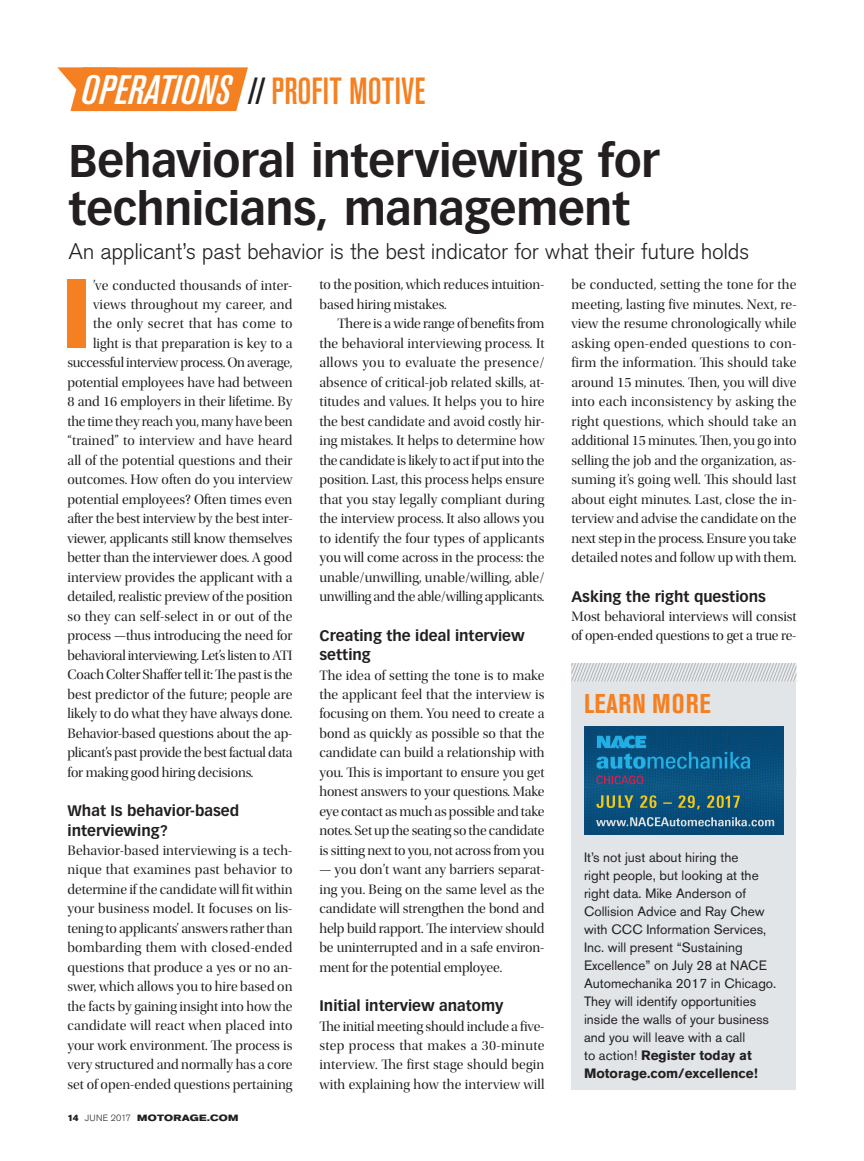
<style>
.page{position:relative;width:864px;height:1161px;background:#fff}
.page>*{position:absolute;margin:0;border:0;box-sizing:border-box;transform-origin:0 0}
.t1{font:900 96.45px "Vectora LT Std";color:#f58021}
.t2{font:700 45px/48px "Vectora LT Std";letter-spacing:-.01em;color:#231f20}
.t3{font:500 condensed 37.5px "Akzidenz Grotesk BE";letter-spacing:.01em;color:#f58021}
.t4{font:700 condensed 27px "Akzidenz Grotesk BE";letter-spacing:.035em;color:#f58021}
.t5{font:300 22.5px "Akzidenz Grotesk BE";letter-spacing:-.015em;color:#231f20}
.t6{font:700 15px/19.5px "Vectora LT Std";color:#231f20}
.t7{font:14.25px/19.5px "Utopia Std Disp";letter-spacing:-.005em;color:#231f20;text-align:justify}
.t8{font:14.25px "Utopia Std Disp";letter-spacing:.015em;color:#231f20}
.t9{font:14.25px "Utopia Std Disp";letter-spacing:.02em;color:#231f20}
.t10{font:13.5px/18px "Akzidenz Grotesk BE";color:#231f20}
.t11{font:700 expanded 9px "Akzidenz Grotesk BE";letter-spacing:.03em;color:#231f20}
.s1{font-style:italic;font-size:40.8px;color:#fff}
.s2{color:#231f20}
.s3{font-family:"Akzidenz Grotesk BE Super";font-weight:400;font-stretch:normal}
.s4{font-weight:300;font-stretch:normal}
.s5{font-weight:700}
</style>
<div class="page">
<svg style="left:57px;top:67px;width:191px;height:44px;background:#f68d38"></svg>
<div style="left:572px;top:663px;width:224px;height:427px;background:#e1e5e7"></div>
<svg style="left:572px;top:663px;width:225px;height:18px"></svg>
<img style="left:584px;top:726px;width:200px;height:109px">
<h3 class="t3" style="left:81px;top:77px;width:346px"><span class="s1">OPERATIONS</span> <span class="s2">//</span> PROFIT MOTIVE</h3>
<h2 class="t2" style="left:69px;top:139px;width:592px">Behavioral interviewing for technicians, management</h2>
<h3 class="t5" style="left:69px;top:243px;width:682px">An applicant’s past behavior is the best indicator for what their future holds</h3>
<h1 class="t1" style="left:61px;top:273px;width:34px">I</h1>
<p class="t7" style="left:93px;top:276px;width:201px">’ve conducted thousands of inter-</p>
<p class="t8" style="left:93px;top:298px;width:201px">views throughout my career, and</p>
<p class="t9" style="left:93px;top:318px;width:201px">the only secret that has come to</p>
<p class="t7" style="left:93px;top:335px;width:201px">light is that preparation is key to a</p>
<p class="t7" style="left:68px;top:354px;width:226px">successful interview process. On average,</p>
<p class="t7" style="left:68px;top:374px;width:227px">potential employees have had between</p>
<p class="t7" style="left:68px;top:393px;width:227px">8 and 16 employers in their lifetime. By</p>
<p class="t7" style="left:68px;top:413px;width:227px">the time they reach you, many have been</p>
<p class="t7" style="left:68px;top:432px;width:227px">“trained” to interview and have heard</p>
<p class="t7" style="left:68px;top:452px;width:227px">all of the potential questions and their</p>
<p class="t7" style="left:68px;top:471px;width:227px">outcomes. How often do you interview</p>
<p class="t7" style="left:68px;top:491px;width:227px">potential employees? Often times even</p>
<p class="t7" style="left:68px;top:510px;width:227px">after the best interview by the best inter-</p>
<p class="t7" style="left:68px;top:530px;width:227px">viewer, applicants still know themselves</p>
<p class="t7" style="left:68px;top:549px;width:226px">better than the interviewer does. A good</p>
<p class="t7" style="left:68px;top:569px;width:227px">interview provides the applicant with a</p>
<p class="t7" style="left:68px;top:588px;width:227px">detailed, realistic preview of the position</p>
<p class="t7" style="left:68px;top:608px;width:226px">so they can self-select in or out of the</p>
<p class="t7" style="left:68px;top:627px;width:227px">process —thus introducing the need for</p>
<p class="t7" style="left:68px;top:647px;width:227px">behavioral interviewing. Let’s listen to ATI</p>
<p class="t7" style="left:68px;top:666px;width:227px">Coach Colter Shaffer tell it: The past is the</p>
<p class="t7" style="left:68px;top:686px;width:226px">best predictor of the future; people are</p>
<p class="t7" style="left:68px;top:705px;width:227px">likely to do what they have always done.</p>
<p class="t7" style="left:68px;top:725px;width:227px">Behavior-based questions about the ap-</p>
<p class="t7" style="left:68px;top:744px;width:227px">plicant’s past provide the best factual data</p>
<p class="t7" style="left:68px;top:764px;width:188px">for making good hiring decisions.</p>
<p class="t6" style="left:68px;top:802px;width:173px">What Is behavior-based interviewing?</p>
<p class="t7" style="left:68px;top:842px;width:227px">Behavior-based interviewing is a tech&shy;nique that examines past behavior to determine if the candidate will fit within your business model. It focuses on lis&shy;tening to applicants’ answers rather than bombarding them with closed-ended questions that produce a yes or no an&shy;swer, which allows you to hire based on the facts by gaining insight into how the candidate will react when placed into your work environment. The process is very structured and normally has a core set of open-ended questions pertaining</p>
<p class="t11" style="left:68px;top:1115px;width:172px"><span class="s3">14</span> <span class="s4">JUNE 2017</span> MOTORAGE.COM</p>
<p class="t7" style="left:319px;top:276px;width:227px">to the position, which reduces intuition&shy;based hiring mistakes.</p>
<p class="t7" style="left:319px;top:315px;width:227px;text-indent:18px">There is a wide range of benefits from the behavioral interviewing process. It allows you to evaluate the presence/ absence of critical-job related skills, at&shy;titudes and values. It helps you to hire the best candidate and avoid costly hir&shy;ing mistakes. It helps to determine how the candidate is likely to act if put into the position. Last, this process helps ensure that you stay legally compliant during the interview process. It also allows you to identify the four types of applicants you will come across in the process: the unable/unwilling, unable/willing, able/ unwilling and the able/willing applicants.</p>
<p class="t6" style="left:320px;top:626px;width:207px">Creating the ideal interview setting</p>
<p class="t7" style="left:320px;top:666px;width:227px">The idea of setting the tone is to make the applicant feel that the interview is focusing on them. You need to create a bond as quickly as possible so that the candidate can build a relationship with you. This is important to ensure you get honest answers to your questions. Make eye contact as much as possible and take notes. Set up the seating so the candidate is sitting next to you, not across from you</p>
<p class="t7" style="left:320px;top:861px;width:227px">— you don’t want any barriers separat&shy;ing you. Being on the same level as the candidate will strengthen the bond and help build rapport. The interview should be uninterrupted and in a safe environ&shy;ment for the potential employee.</p>
<p class="t6" style="left:320px;top:997px;width:186px">Initial interview anatomy</p>
<p class="t7" style="left:319px;top:1017px;width:227px">The initial meeting should include a five&shy;step process that makes a 30-minute interview. The first stage should begin with explaining how the interview will</p>
<p class="t7" style="left:571px;top:276px;width:227px">be conducted, setting the tone for the meeting, lasting five minutes. Next, re&shy;view the resume chronologically while asking open-ended questions to con&shy;firm the information. This should take around 15 minutes. Then, you will dive into each inconsistency by asking the right questions, which should take an additional 15 minutes. Then, you go into selling the job and the organization, as&shy;suming it’s going well. This should last about eight minutes. Last, close the in&shy;terview and advise the candidate on the next step in the process. Ensure you take detailed notes and follow up with them.</p>
<p class="t6" style="left:572px;top:587px;width:196px">Asking the right questions</p>
<p class="t7" style="left:572px;top:608px;width:227px">Most behavioral interviews will consist of open-ended questions to get a true re-</p>
<h3 class="t4" style="left:584px;top:693px;width:128px">LEARN MORE</h3>
<p class="t10" style="left:584px;top:849px;width:194px">It’s not just about hiring the<br>right people, but looking at the right data. Mike Anderson of<br>Collision Advice and Ray Chew with CCC Information Services,<br>Inc. will present “Sustaining<br>Excellence” on July 28 at NACE<br>Automechanika 2017 in Chicago.<br>They will identify opportunities inside the walls of your business and you will leave with a call<br>to action! <span class="s5">Register today at<br>Motorage.com/excellence!</span></p>
</div>
